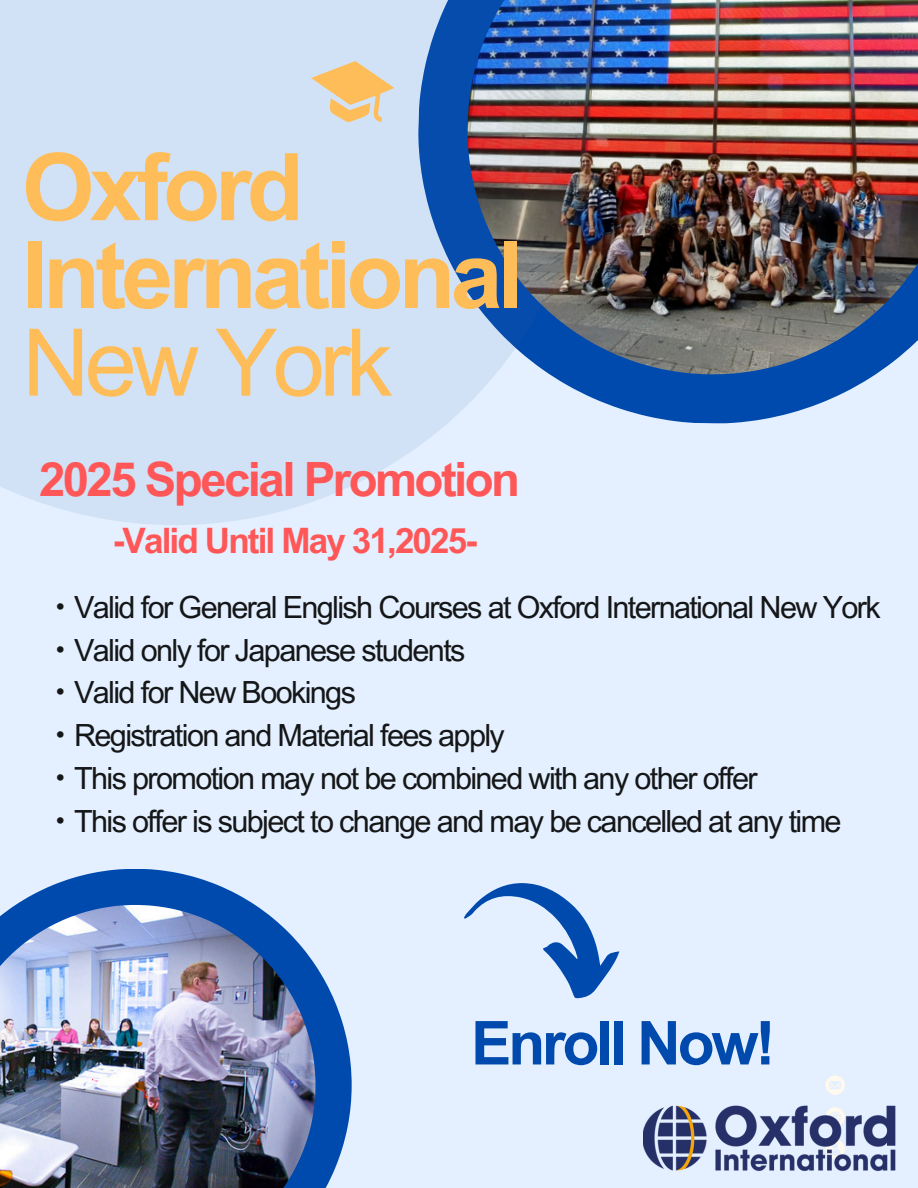
<style>
.page{position:relative;width:918px;height:1188px;background:#e4f0ff}
.page>*{position:absolute;margin:0;border:0;box-sizing:border-box;transform-origin:0 0}
.t1{font:700 93.45px/87.8px "Arial MT Pro";letter-spacing:-.055em;color:#ffbd59}
.t2{font:700 60.6px "Arial MT Pro";letter-spacing:-.055em;color:#004aad}
.t3{font:700 47.4px "Arial MT Pro";letter-spacing:-.055em;color:#ff5757}
.t4{font:700 35.1px "Arial MT Pro";letter-spacing:-.055em;color:#ff5757}
.t5{font:30.6px "Arial MT Pro";letter-spacing:-.055em;color:#151617}
.s1{font-weight:400}
.s2{font-family:"Noto Sans CJ Ksc"}
</style>
<div class="page">
<svg style="left:15px;top:869px;width:337px;height:319px;fill:#004aad"></svg>
<img style="left:0;top:905px;width:315px;height:283px">
<svg style="left:591px;top:374px;width:285px;height:50px;fill:#004aad"></svg>
<img style="left:591px;top:0;width:327px;height:374px">
<svg style="left:0;top:0;width:591px;height:525px;background:#bacbe3"></svg>
<svg style="left:307px;top:56px;width:90px;height:69px;background:#e4d3b6"></svg>
<svg style="left:825px;top:1075px;width:20px;height:20px"></svg>
<svg style="left:464px;top:883px;width:155px;height:115px"></svg>
<img style="left:644px;top:1105px;width:252px;height:66px">
<p class="t1" style="left:22px;top:155px;width:503px">Oxford<br>International<br><span class="s1">New York</span></p>
<p class="t3" style="left:39px;top:462px;width:483px">2025 Special Promotion</p>
<h4 class="t4" style="left:113px;top:528px;width:366px">-Valid Until May 31,2025-</h4>
<p class="t5" style="left:45px;top:596px;width:837px"><span class="s2">・</span>Valid for General English Courses at Oxford International New York</p>
<p class="t5" style="left:45px;top:638px;width:422px"><span class="s2">・</span>Valid only for Japanese students</p>
<p class="t5" style="left:45px;top:681px;width:312px"><span class="s2">・</span>Valid for New Bookings</p>
<p class="t5" style="left:45px;top:724px;width:461px"><span class="s2">・</span>Registration and Material fees apply</p>
<p class="t5" style="left:45px;top:767px;width:714px"><span class="s2">・</span>This promotion may not be combined with any other offer</p>
<p class="t5" style="left:45px;top:809px;width:798px"><span class="s2">・</span>This offer is subject to change and may be cancelled at any time</p>
<h3 class="t2" style="left:471px;top:1020px;width:306px">Enroll Now!</h3>
</div>
